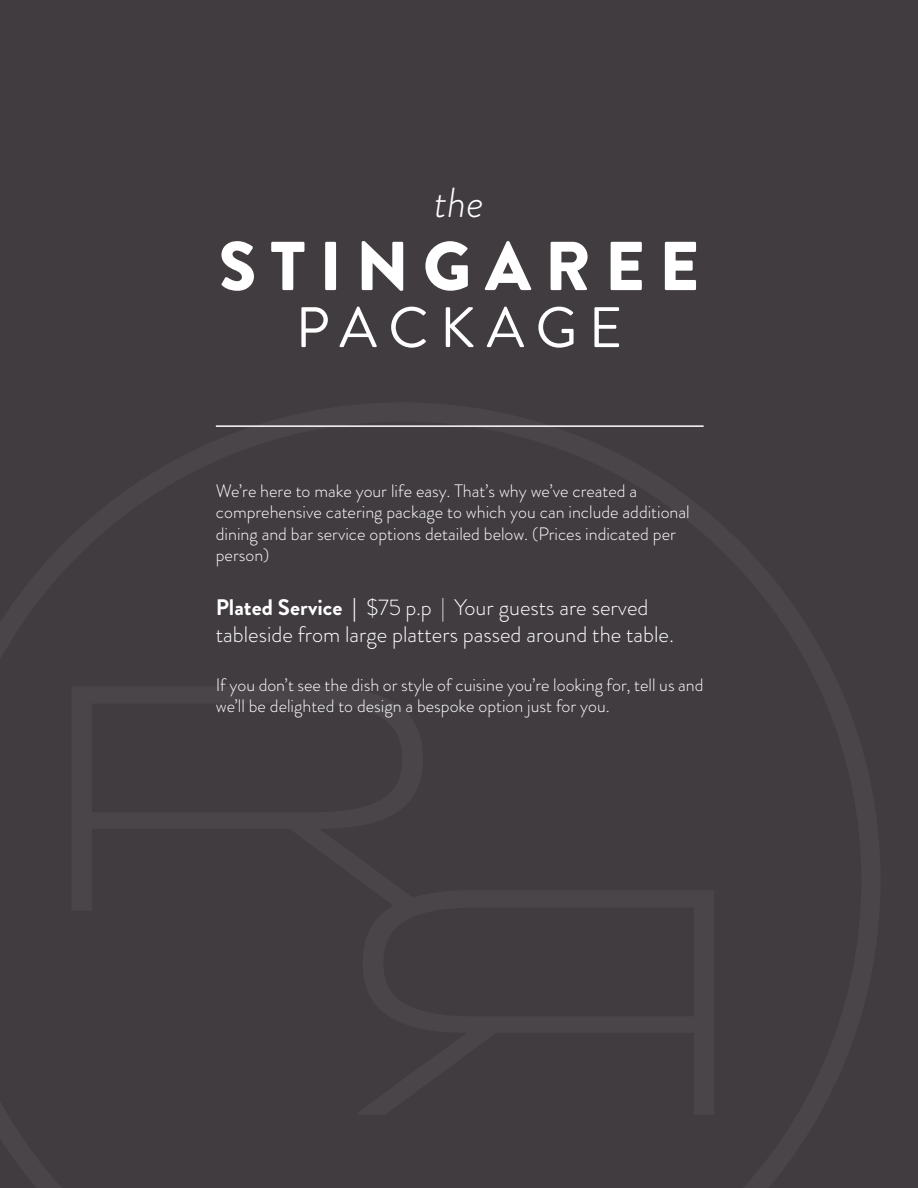
<style>
.page{position:relative;width:918px;height:1188px;background:#413c40}
.page>*{position:absolute;margin:0;border:0;box-sizing:border-box;transform-origin:0 0}
.t1{font:900 69px "Brandon Grotesque";letter-spacing:.2em;color:#fff}
.t2{font:57px "Brandon Grotesque";letter-spacing:.2em;color:#fff}
.t3{font:italic 300 42px "Brandon Grotesque";color:#fff}
.t4{font:300 22.5px/27px "Brandon Grotesque";color:#fff}
.t5{font:300 18px/21.6px "Brandon Grotesque";color:#fff}
.s1{font-weight:700}
</style>
<div class="page">
<hr style="left:216px;top:425px;width:488px;height:2px;background:#fff">
<h3 class="t3" style="left:434px;top:174px;width:51px">the</h3>
<h1 class="t1" style="left:219px;top:217px;width:482px">STINGAREE</h1>
<h2 class="t2" style="left:296px;top:288px;width:328px">PACKAGE</h2>
<p class="t5" style="left:216px;top:480px;width:475px">We’re here to make your life easy. That’s why we’ve created a comprehensive catering package to which you can include additional dining and bar service options detailed below. (Prices indicated per person)</p>
<p class="t4" style="left:216px;top:594px;width:460px"><span class="s1">Plated Service |</span> $75 p.p | Your guests are served tableside from large platters passed around the table.</p>
<p class="t5" style="left:216px;top:674px;width:489px">If you don’t see the dish or style of cuisine you’re looking for, tell us and we’ll be delighted to design a bespoke option just for you.</p>
</div>
